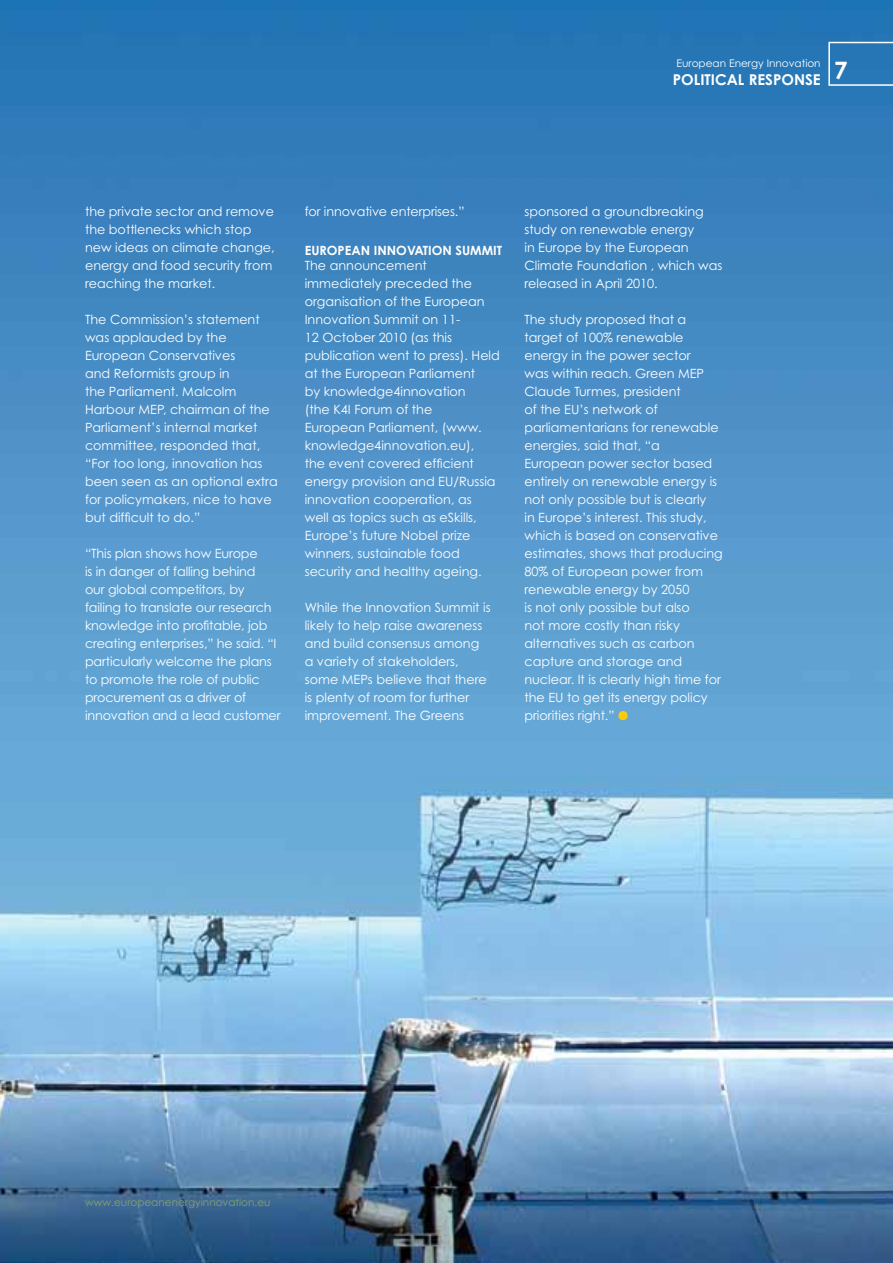
<style>
.page{position:relative;width:893px;height:1263px;background:#fff}
.page>*{position:absolute;margin:0;border:0;box-sizing:border-box;transform-origin:0 0}
.t1{font:700 15px "Century Gothic";color:#fff}
.t2{font:12.75px/18px "Century Gothic";color:#fff}
.t3{font:700 12.75px "Century Gothic";color:#fff}
.t4{font:10.5px "Century Gothic";color:#85a16b}
.t5{font:10.5px "Century Gothic";color:#fff}
.s1{color:#ffcb05}
</style>
<div class="page">
<img style="left:0;top:0;width:893px;height:1263px">
<svg style="left:828px;top:42px;width:65px;height:44px;background:#3882bb"></svg>
<p class="t5" style="left:677px;top:57px;width:146px">European Energy Innovation</p>
<p class="t1" style="left:673px;top:70px;width:176px">POLITICAL RESPONSE <sup>7</sup></p>
<p class="t2" style="left:85px;top:202px;width:191px">the private sector and remove the bottlenecks which stop new ideas on climate change, energy and food security from reaching the market.</p>
<p class="t2" style="left:85px;top:310px;width:194px">The Commission’s statement was applauded by the<br>European Conservatives<br>and Reformists group in<br>the Parliament. Malcolm<br>Harbour MEP, chairman of the<br>Parliament’s internal market committee, responded that, “For too long, innovation has been seen as an optional extra for policymakers, nice to have but difficult to do.”</p>
<p class="t2" style="left:85px;top:544px;width:197px">“This plan shows how Europe<br>is in danger of falling behind<br>our global competitors, by failing to translate our research knowledge into profitable, job creating enterprises,” he said. “I particularly welcome the plans to promote the role of public procurement as a driver of innovation and a lead customer</p>
<p class="t2" style="left:305px;top:202px;width:161px">for innovative enterprises.”</p>
<p class="t3" style="left:305px;top:243px;width:199px">EUROPEAN INNOVATION SUMMIT</p>
<p class="t2" style="left:305px;top:256px;width:197px">The announcement immediately preceded the organisation of the European<br>Innovation Summit on 11-<br>12 October 2010 (as this publication went to press). Held at the European Parliament<br>by knowledge4innovation<br>(the K4I Forum of the<br>European Parliament, (www. knowledge4innovation.eu),<br>the event covered efficient energy provision and EU/Russia innovation cooperation, as<br>well as topics such as eSkills,<br>Europe’s future Nobel prize winners, sustainable food security and healthy ageing.</p>
<p class="t2" style="left:305px;top:598px;width:187px">While the Innovation Summit is likely to help raise awareness and build consensus among a variety of stakeholders, some MEPs believe that there is plenty of room for further improvement. The Greens</p>
<p class="t2" style="left:524px;top:202px;width:200px">sponsored a groundbreaking study on renewable energy<br>in Europe by the European<br>Climate Foundation , which was released in April 2010.</p>
<p class="t2" style="left:524px;top:310px;width:200px">The study proposed that a target of 100% renewable energy in the power sector<br>was within reach. Green MEP<br>Claude Turmes, president<br>of the EU’s network of parliamentarians for renewable energies, said that, “a<br>European power sector based entirely on renewable energy is not only possible but is clearly<br>in Europe’s interest. This study, which is based on conservative estimates, shows that producing<br>80% of European power from renewable energy by 2050<br>is not only possible but also<br>not more costly than risky alternatives such as carbon capture and storage and nuclear. It is clearly high time for the EU to get its energy policy priorities right.” <span class="s1">●</span></p>
<p class="t4" style="left:85px;top:1196px;width:187px">www.europeanenergyinnovation.eu</p>
</div>
